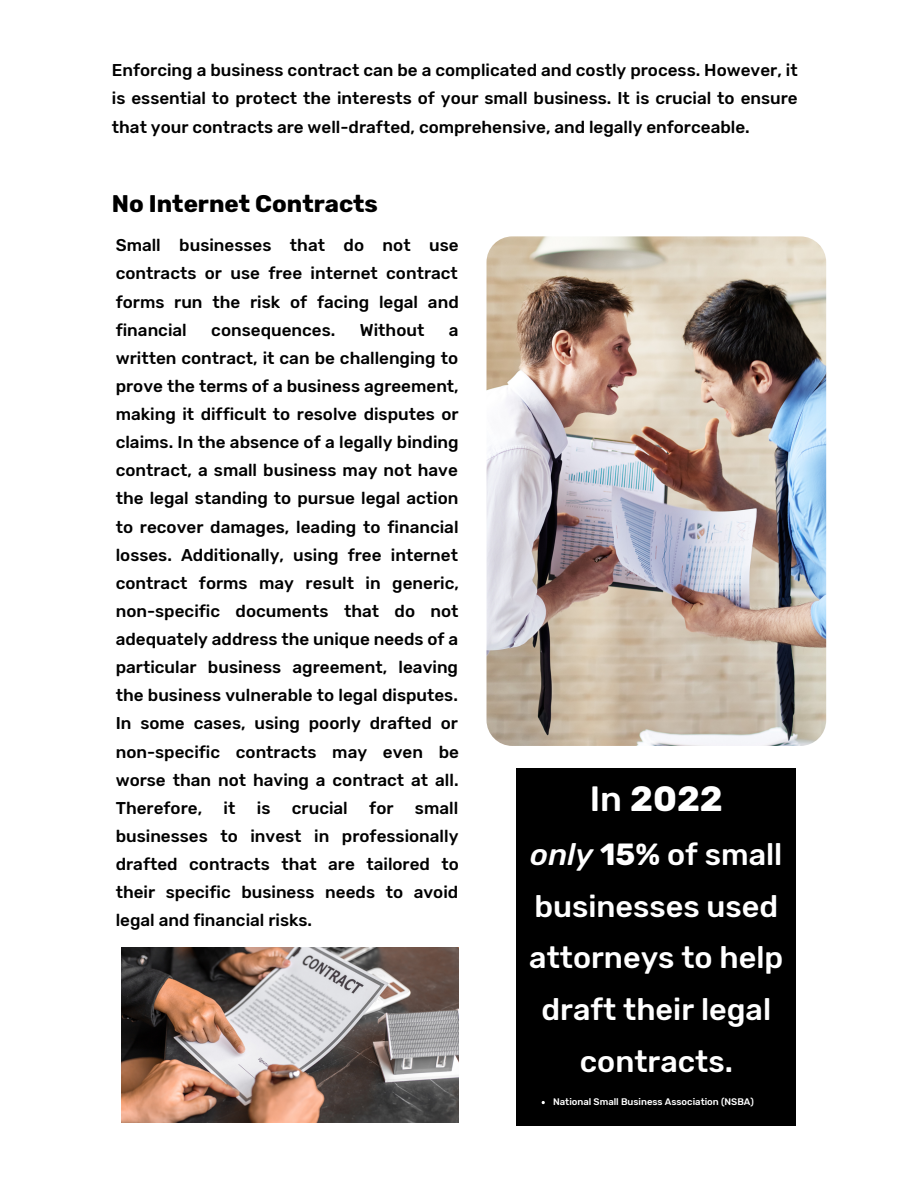
<style>
.page{position:relative;width:918px;height:1188px;background:#fff}
.page>*{position:absolute;margin:0;border:0;box-sizing:border-box;transform-origin:0 0}
.t1{font:700 34.95px "Rubik";color:#fff}
.t2{font:500 30.45px/51.8px "Rubik";color:#fff;text-align:center}
.t3{font:700 24px "Rubik";color:#000}
.t4{font:500 16.95px/28.2px "Rubik";color:#000;text-align:justify}
.t5{font:500 9.45px "Rubik";color:#fff}
.s1{font-weight:500}
.s2{font-style:italic}
.s3{font-weight:700}
</style>
<div class="page">
<img style="left:487px;top:236px;width:339px;height:510px;border-radius:26px">
<div style="left:516px;top:768px;width:280px;height:358px;background:#000"></div>
<img style="left:121px;top:948px;width:338px;height:174px">
<p class="t4" style="left:112px;top:56px;width:687px">Enforcing a business contract can be a complicated and costly process. However, it is essential to protect the interests of your small business. It is crucial to ensure that your contracts are well-drafted, comprehensive, and legally enforceable.</p>
<h3 class="t3" style="left:112px;top:189px;width:268px">No Internet Contracts</h3>
<p class="t4" style="left:116px;top:231px;width:345px">Small businesses that do not use contracts or use free internet contract forms run the risk of facing legal and financial</p>
<p class="t4" style="left:211px;top:316px;width:126px">consequences.</p>
<p class="t4" style="left:360px;top:316px;width:66px">Without</p>
<p class="t4" style="left:116px;top:316px;width:345px;text-indent:333px">a written contract, it can be challenging to prove the terms of a business agreement, making it difficult to resolve disputes or claims. In the absence of a legally binding contract, a small business may not have the legal standing to pursue legal action to recover damages, leading to financial losses. Additionally, using free internet contract forms may result in generic, non-specific documents that do not adequately address the unique needs of a particular business agreement, leaving the business vulnerable to legal disputes.<br>In some cases, using poorly drafted or non-specific contracts may even be worse than not having a contract at all.<br>Therefore,</p>
<p class="t4" style="left:224px;top:794px;width:13px">it</p>
<p class="t4" style="left:257px;top:794px;width:15px">is</p>
<p class="t4" style="left:292px;top:794px;width:57px">crucial</p>
<p class="t4" style="left:369px;top:794px;width:26px">for</p>
<p class="t4" style="left:116px;top:794px;width:345px;text-indent:299px">small businesses to invest in professionally drafted contracts that are tailored to their specific business needs to avoid legal and financial risks.</p>
<h1 class="t1" style="left:590px;top:778px;width:135px"><span class="s1">In</span> 2022</h1>
<h2 class="t2" style="left:529px;top:828px;width:256px"><span class="s2">only</span> <span class="s3">15%</span> of small businesses used attorneys to help draft their legal contracts.</h2>
<p class="t5" style="left:553px;top:1096px;width:202px">National Small Business Association (NSBA)</p>
</div>
